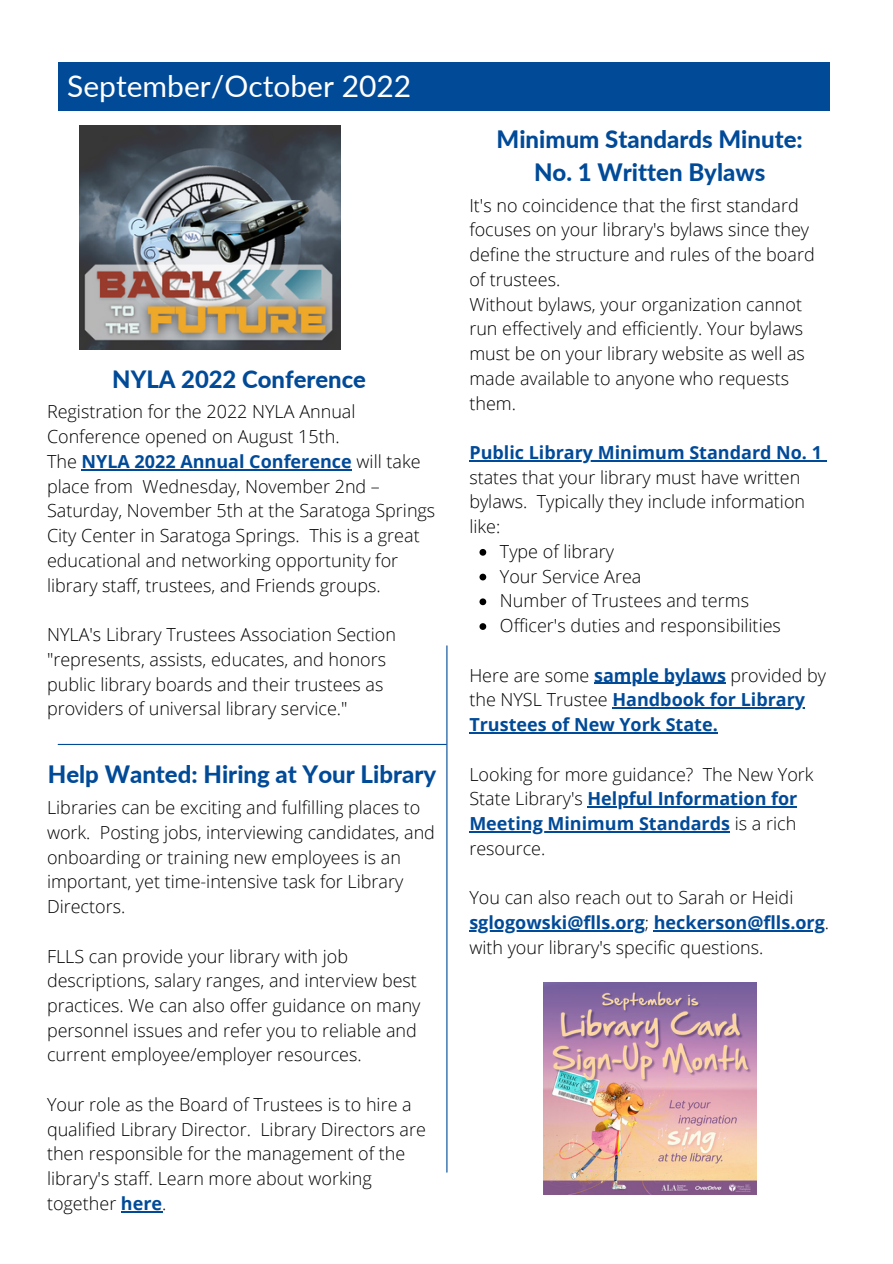
<style>
.page{position:relative;width:893px;height:1264px;background:#fff}
.page>*{position:absolute;margin:0;border:0;box-sizing:border-box;transform-origin:0 0}
.t1{font:30px "Lato";color:#fff}
.t2{font:800 24px/32.5px "Lato";color:#004a98;text-align:center}
.t3{font:800 23.85px "Lato";color:#004a98}
.t4{font:300 18px/24.8px "Open Sans";color:#000}
.t5{font:700 18px/24.8px "Open Sans";color:#004a98}
.s1{font-weight:700;color:#004a98}
.s2{font-weight:300;color:#000}
</style>
<div class="page">
<div style="left:58px;top:62px;width:771px;height:48px;background:#004a98"></div>
<hr style="left:446px;top:646px;width:1px;height:526px;background:#004a98">
<hr style="left:58px;top:744px;width:388px;height:1px;background:#004a98">
<img style="left:79px;top:126px;width:261px;height:223px">
<img style="left:543px;top:982px;width:213px;height:212px">
<svg style="left:479px;top:549px;width:7px;height:6px"></svg>
<svg style="left:479px;top:573px;width:7px;height:7px"></svg>
<svg style="left:479px;top:598px;width:7px;height:7px"></svg>
<svg style="left:479px;top:623px;width:7px;height:7px"></svg>
<hr style="left:469px;top:460px;width:352px;height:1px;background:#004a98">
<hr style="left:594px;top:682px;width:132px;height:2px;background:#004a98">
<hr style="left:612px;top:707px;width:193px;height:1px;background:#004a98">
<hr style="left:469px;top:732px;width:248px;height:1px;background:#004a98">
<hr style="left:587px;top:806px;width:210px;height:1px;background:#004a98">
<hr style="left:469px;top:831px;width:261px;height:1px;background:#004a98">
<hr style="left:469px;top:930px;width:176px;height:1px;background:#004a98">
<hr style="left:653px;top:930px;width:171px;height:1px;background:#004a98">
<hr style="left:121px;top:1210px;width:41px;height:2px;background:#004a98">
<hr style="left:82px;top:469px;width:270px;height:1px;background:#004a98">
<h1 class="t1" style="left:67px;top:67px;width:345px">September/October 2022</h1>
<h3 class="t3" style="left:112px;top:364px;width:255px">NYLA 2022 Conference</h3>
<p class="t4" style="left:47px;top:399px;width:390px">Registration for the 2022 NYLA Annual Conference opened on August 15th.<br>The <span class="s1">NYLA 2022 Annual Conference</span> will take place from Wednesday, November 2nd – Saturday, November 5th at the Saratoga Springs City Center in Saratoga Springs. This is a great educational and networking opportunity for library staff, trustees, and Friends groups.</p>
<p class="t4" style="left:47px;top:621px;width:350px">NYLA's Library Trustees Association Section "represents, assists, educates, and honors public library boards and their trustees as providers of universal library service."</p>
<h2 class="t2" style="left:48px;top:757px;width:390px">Help Wanted: Hiring at Your Library</h2>
<p class="t4" style="left:47px;top:794px;width:389px">Libraries can be exciting and fulfilling places to work. Posting jobs, interviewing candidates, and onboarding or training new employees is an important, yet time-intensive task for Library Directors.</p>
<p class="t4" style="left:47px;top:943px;width:375px">FLLS can provide your library with job descriptions, salary ranges, and interview best practices. We can also offer guidance on many personnel issues and refer you to reliable and current employee/employer resources.</p>
<p class="t4" style="left:47px;top:1091px;width:380px">Your role as the Board of Trustees is to hire a qualified Library Director. Library Directors are then responsible for the management of the library's staff. Learn more about working together <span class="s1">here</span>.</p>
<h2 class="t2" style="left:496px;top:122px;width:308px">Minimum Standards Minute:<br>No. 1 Written Bylaws</h2>
<p class="t4" style="left:469px;top:192px;width:347px">It's no coincidence that the first standard focuses on your library's bylaws since they define the structure and rules of the board of trustees.<br>Without bylaws, your organization cannot run effectively and efficiently. Your bylaws must be on your library website as well as made available to anyone who requests them.</p>
<p class="t5" style="left:469px;top:439px;width:354px">Public Library Minimum Standard No. 1</p>
<p class="t4" style="left:469px;top:464px;width:337px">states that your library must have written bylaws. Typically they include information like:</p>
<p class="t4" style="left:500px;top:538px;width:282px">Type of library<br>Your Service Area<br>Number of Trustees and terms<br>Officer's duties and responsibilities</p>
<p class="t5" style="left:469px;top:662px;width:358px"><span class="s2">Here are some</span> sample bylaws <span class="s2">provided by the NYSL Trustee</span> Handbook for Library<br>Trustees of New York State.</p>
<p class="t4" style="left:469px;top:761px;width:346px">Looking for more guidance? The New York<br>State Library's <span class="s1">Helpful Information for<br>Meeting Minimum Standards</span> is a rich resource.</p>
<p class="t4" style="left:469px;top:885px;width:361px">You can also reach out to Sarah or Heidi <span class="s1">sglogowski@flls.org</span>; <span class="s1">heckerson@flls.org</span>. with your library's specific questions.</p>
</div>
